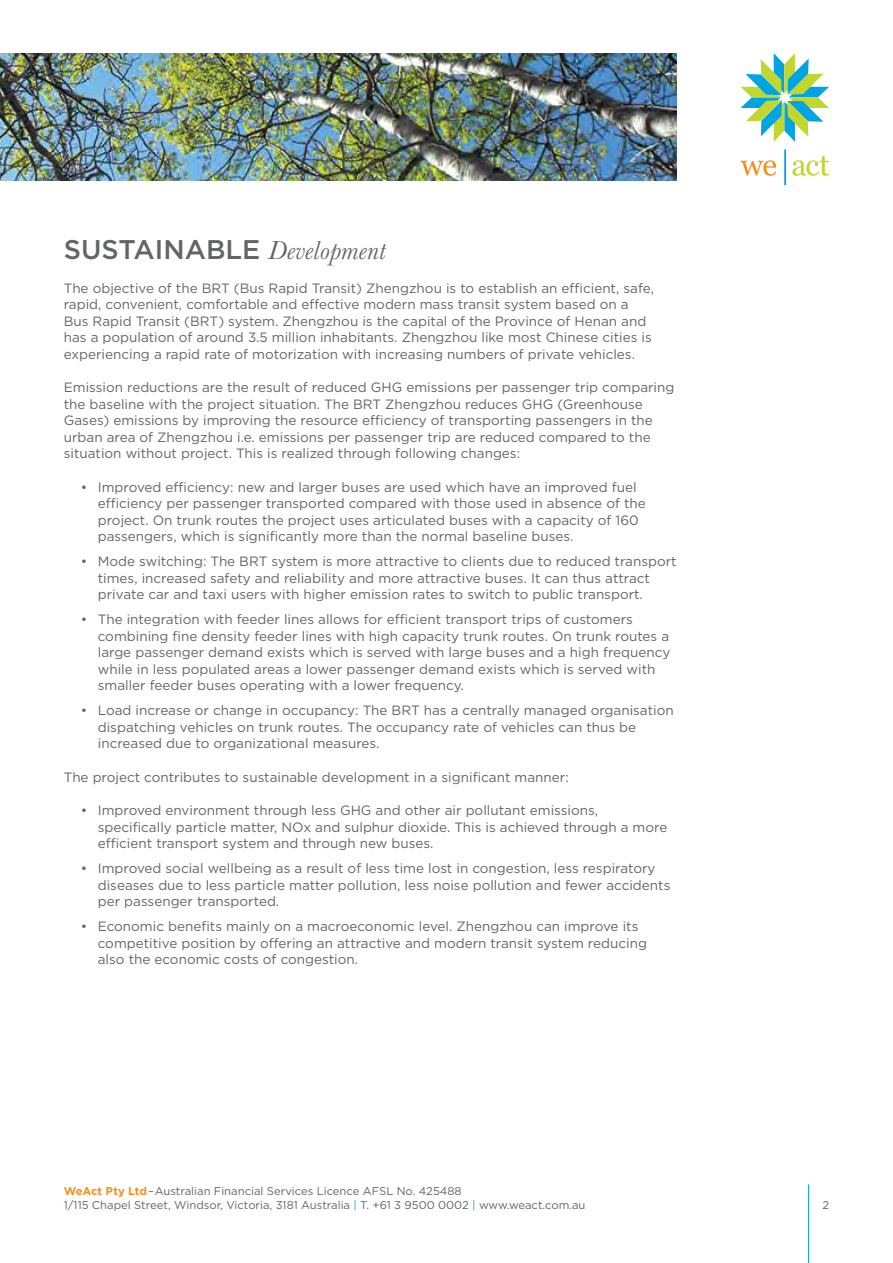
<style>
.page{position:relative;width:893px;height:1263px;background:#fff}
.page>*{position:absolute;margin:0;border:0;box-sizing:border-box;transform-origin:0 0}
.t1{font:500 27px "Gotham";color:#636466}
.t2{font:13.5px/16.5px "Gotham";color:#636466}
.t3{font:11.25px/13.5px "Gotham";color:#636466}
.s1{font-family:"Baskerville";font-weight:400;font-style:italic}
.s2{font-weight:700;color:#f78f1e}
.s3{color:#00a4e4}
</style>
<div class="page">
<svg style="left:740px;top:53px;width:89px;height:89px"></svg>
<svg style="left:740px;top:160px;width:36px;height:16px"></svg>
<svg style="left:792px;top:156px;width:37px;height:20px"></svg>
<hr style="left:784px;top:149px;width:2px;height:36px;background:#00a4e3">
<img style="left:0;top:53px;width:677px;height:128px">
<hr style="left:808px;top:1184px;width:1px;height:79px;background:#00a4e3">
<h1 class="t1" style="left:64px;top:234px;width:323px">SUS TAINA BLE <span class="s1">Development</span></h1>
<p class="t2" style="left:64px;top:279px;width:592px">The objective of the BRT (Bus Rapid Transit) Zhengzhou is to establish an efficient, safe, rapid, convenient, comfortable and effective modern mass transit system based on a Bus Rapid Transit (BRT) system. Zhengzhou is the capital of the Province of Henan and has a population of around 3.5 million inhabitants. Zhengzhou like most Chinese cities is experiencing a rapid rate of motorization with increasing numbers of private vehicles.</p>
<p class="t2" style="left:64px;top:379px;width:612px">Emission reductions are the result of reduced GHG emissions per passenger trip comparing the baseline with the project situation. The BRT Zhengzhou reduces GHG (Greenhouse Gases) emissions by improving the resource efficiency of transporting passengers in the urban area of Zhengzhou i.e. emissions per passenger trip are reduced compared to the situation without project. This is realized through following changes:</p>
<p class="t2" style="left:98px;top:478px;width:549px;text-indent:-17px">• Improved efficiency: new and larger buses are used which have an improved fuel efficiency per passenger transported compared with those used in absence of the project. On trunk routes the project uses articulated buses with a capacity of 160 passengers, which is significantly more than the normal baseline buses.</p>
<p class="t2" style="left:98px;top:553px;width:580px;text-indent:-17px">• Mode switching: The BRT system is more attractive to clients due to reduced transport times, increased safety and reliability and more attractive buses. It can thus attract private car and taxi users with higher emission rates to switch to public transport.</p>
<p class="t2" style="left:98px;top:611px;width:574px;text-indent:-17px">• The integration with feeder lines allows for efficient transport trips of customers combining fine density feeder lines with high capacity trunk routes. On trunk routes a large passenger demand exists which is served with large buses and a high frequency while in less populated areas a lower passenger demand exists which is served with smaller feeder buses operating with a lower frequency.</p>
<p class="t2" style="left:98px;top:702px;width:577px;text-indent:-17px">• Load increase or change in occupancy: The BRT has a centrally managed organisation dispatching vehicles on trunk routes. The occupancy rate of vehicles can thus be increased due to organizational measures.</p>
<p class="t2" style="left:64px;top:768px;width:506px">The project contributes to sustainable development in a significant manner:</p>
<p class="t2" style="left:98px;top:802px;width:571px;text-indent:-17px">• Improved environment through less GHG and other air pollutant emissions, specifically particle matter, NOx and sulphur dioxide. This is achieved through a more efficient transport system and through new buses.</p>
<p class="t2" style="left:98px;top:860px;width:574px;text-indent:-17px">• Improved social wellbeing as a result of less time lost in congestion, less respiratory diseases due to less particle matter pollution, less noise pollution and fewer accidents per passenger transported.</p>
<p class="t2" style="left:98px;top:918px;width:551px;text-indent:-17px">• Economic benefits mainly on a macroeconomic level. Zhengzhou can improve its competitive position by offering an attractive and modern transit system reducing also the economic costs of congestion.</p>
<p class="t3" style="left:64px;top:1184px;width:523px"><span class="s2">WeAct Pty Ltd</span>–Australian Financial Services Licence AFSL No. 425488<br>1/115 Chapel Street, Windsor, Victoria, 3181 Australia <span class="s3">|</span> T. +61 3 9500 0002 <span class="s3">|</span> www.weact.com.au</p>
<p class="t3" style="left:822px;top:1198px;width:8px">2</p>
</div>
